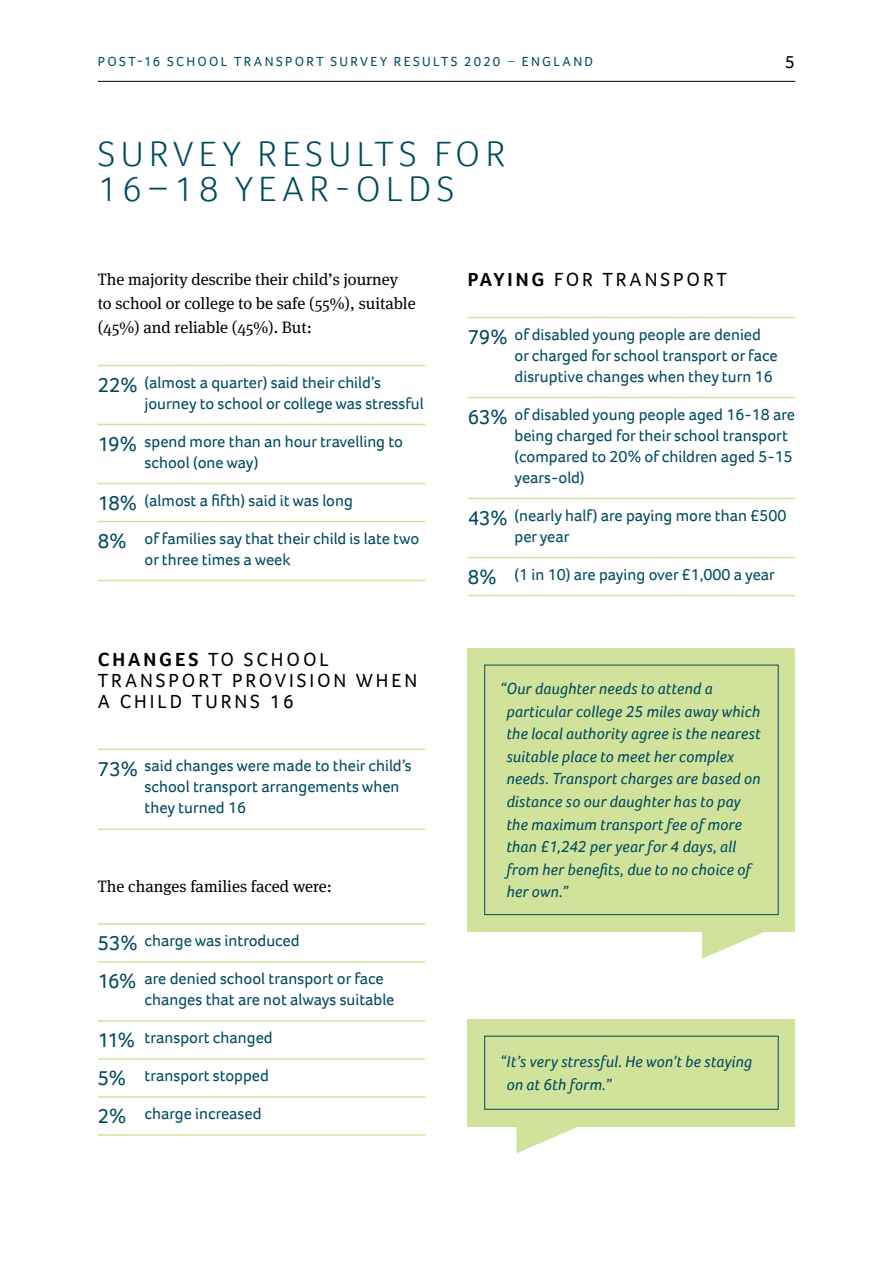
<style>
.page{position:relative;width:893px;height:1263px;background:#fff}
.page>*{position:absolute;margin:0;border:0;box-sizing:border-box;transform-origin:0 0}
.t1{font:300 36px/34.5px "Foco";letter-spacing:.15em;color:#004b60}
.t2{font:19.5px/21px "Foco";letter-spacing:.15em;color:#000}
.t3{font:18px "Foco";color:#000}
.t4{font:16.5px/21px "Foco";color:#004b60}
.t5{font:italic 16.5px/22.5px "Foco";letter-spacing:.005em;color:#004b60}
.t6{font:16.5px/24px "Meta Serif OT";color:#000}
.t7{font:13.5px "Foco";letter-spacing:.17em;color:#004b60}
.s1{font-family:"Meta Serif OT"}
.s2{font-family:"Meta Serif OT";font-weight:400}
.s3{font-size:21px}
.s4{font-weight:700}
</style>
<div class="page">
<hr style="left:98px;top:81px;width:697px;height:1px;background:#000">
<hr style="left:98px;top:365px;width:327px;height:1px;background:#d1e39b">
<hr style="left:98px;top:424px;width:327px;height:1px;background:#d1e39b">
<hr style="left:98px;top:483px;width:327px;height:1px;background:#d1e39b">
<hr style="left:98px;top:521px;width:327px;height:1px;background:#d1e39b">
<hr style="left:98px;top:580px;width:327px;height:1px;background:#d1e39b">
<hr style="left:98px;top:749px;width:327px;height:1px;background:#d1e39b">
<hr style="left:98px;top:829px;width:327px;height:1px;background:#d1e39b">
<hr style="left:98px;top:923px;width:327px;height:2px;background:#d1e39b">
<hr style="left:98px;top:961px;width:327px;height:2px;background:#d1e39b">
<hr style="left:98px;top:1020px;width:327px;height:2px;background:#d1e39b">
<hr style="left:98px;top:1058px;width:327px;height:2px;background:#d1e39b">
<hr style="left:98px;top:1096px;width:327px;height:2px;background:#d1e39b">
<hr style="left:98px;top:1134px;width:327px;height:2px;background:#d1e39b">
<hr style="left:468px;top:317px;width:327px;height:1px;background:#d1e39b">
<hr style="left:468px;top:397px;width:327px;height:1px;background:#d1e39b">
<hr style="left:468px;top:498px;width:327px;height:1px;background:#d1e39b">
<hr style="left:468px;top:557px;width:327px;height:1px;background:#d1e39b">
<hr style="left:468px;top:595px;width:327px;height:1px;background:#d1e39b">
<div style="left:468px;top:1019px;width:327px;height:107px;background:#d1e39b"></div>
<svg style="left:515px;top:1126px;width:73px;height:27px"></svg>
<div style="left:468px;top:648px;width:327px;height:284px;background:#d1e39b"></div>
<div style="left:484px;top:665px;width:294px;height:250px;border:1px solid #004b60"></div>
<svg style="left:702px;top:932px;width:62px;height:27px"></svg>
<p class="t7" style="left:98px;top:52px;width:497px">post-16 school transport survey results 2020 <span class="s1">–</span> England</p>
<p class="t3" style="left:785px;top:50px;width:11px">5</p>
<h1 class="t1" style="left:98px;top:137px;width:25px">SURVEY</h1>
<h1 class="t1" style="left:258px;top:137px;width:24px">RESULTS</h1>
<h1 class="t1" style="left:98px;top:137px;width:382px;text-indent:337px">FOR<br>16<span class="s2">–</span>18 YEAR-OLDS</h1>
<p class="t6" style="left:98px;top:267px;width:319px">The majority describe their child’s journey to school or college to be safe (55%), suitable (45%) and reliable (45%). But:</p>
<p class="t4" style="left:145px;top:371px;width:281px;text-indent:-47px"><span class="s3">22%</span> (almost a quarter) said their child’s journey to school or college was stressful</p>
<p class="t4" style="left:145px;top:430px;width:260px;text-indent:-47px"><span class="s3">19%</span> spend more than an hour travelling to school (one way)</p>
<p class="t4" style="left:98px;top:489px;width:257px"><span class="s3">18%</span> (almost a fifth) said it was long</p>
<p class="t4" style="left:145px;top:527px;width:276px;text-indent:-47px"><span class="s3">8%</span> of families say that their child is late two or three times a week</p>
<p class="t2" style="left:98px;top:649px;width:321px"><span class="s4">CHANGES</span> to school transport provision when a child turns 16</p>
<p class="t4" style="left:145px;top:755px;width:269px;text-indent:-47px"><span class="s3">73%</span> said changes were made to their child’s school transport arrangements when they turned 16</p>
<p class="t6" style="left:98px;top:875px;width:236px">The changes families faced were:</p>
<p class="t4" style="left:98px;top:930px;width:203px"><span class="s3">53%</span> charge was introduced</p>
<p class="t4" style="left:145px;top:968px;width:251px;text-indent:-47px"><span class="s3">16%</span> are denied school transport or face changes that are not always suitable</p>
<p class="t4" style="left:98px;top:1027px;width:176px"><span class="s3">11%</span> transport changed</p>
<p class="t4" style="left:98px;top:1065px;width:173px"><span class="s3">5%</span> transport stopped</p>
<p class="t4" style="left:98px;top:1103px;width:165px"><span class="s3">2%</span> charge increased</p>
<p class="t2" style="left:468px;top:269px;width:261px"><span class="s4">PAYING</span> for transport</p>
<p class="t4" style="left:514px;top:323px;width:265px;text-indent:-47px"><span class="s3">79%</span> of disabled young people are denied or charged for school transport or face disruptive changes when they turn 16</p>
<p class="t4" style="left:514px;top:403px;width:282px;text-indent:-47px"><span class="s3">63%</span> of disabled young people aged 16-18 are being charged for their school transport (compared to 20% of children aged 5-15 years-old)</p>
<p class="t4" style="left:514px;top:504px;width:274px;text-indent:-47px"><span class="s3">43%</span> (nearly half) are paying more than £500 per year</p>
<p class="t4" style="left:468px;top:563px;width:309px"><span class="s3">8%</span> (1 in 10) are paying over £1,000 a year</p>
<p class="t5" style="left:506px;top:677px;width:256px;text-indent:-6px">“Our daughter needs to attend a particular college 25 miles away which the local authority agree is the nearest suitable place to meet her complex needs. Transport charges are based on distance so our daughter has to pay the maximum transport fee of more than £1,242 per year for 4 days, all from her benefits, due to no choice of her own.”</p>
<p class="t5" style="left:506px;top:1050px;width:247px;text-indent:-6px">“It’s very stressful. He won’t be staying on at 6th form.”</p>
</div>
